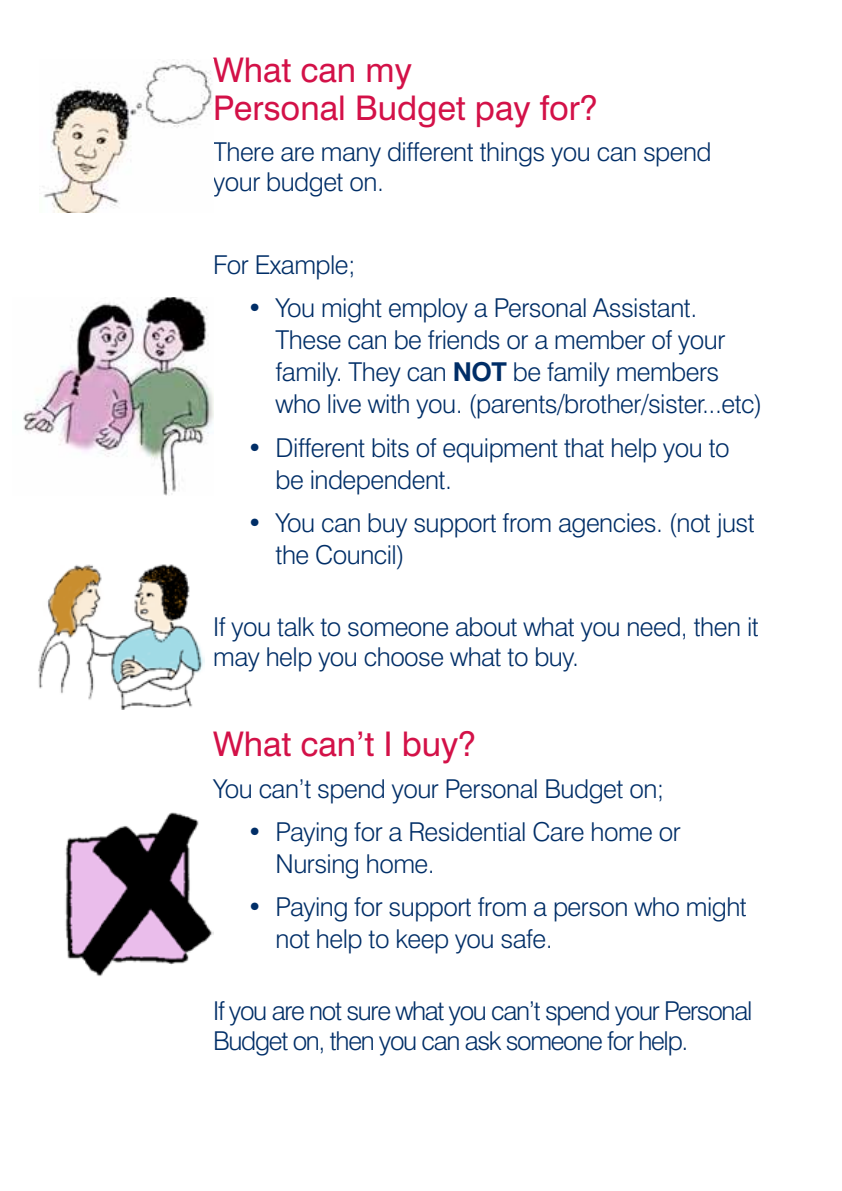
<style>
.page{position:relative;width:842px;height:1191px;background:#fff}
.page>*{position:absolute;margin:0;border:0;box-sizing:border-box;transform-origin:0 0}
.t1{font:34px/38px "Swiss 721 BT";color:#d31148}
.t2{font:300 26px/32px "Swiss 721 BT";letter-spacing:-.02em;color:#002e67}
.t3{font:300 26px/30px "Swiss 721 BT";letter-spacing:-.05em;color:#002e67}
.s1{font-weight:700}
</style>
<div class="page">
<img style="left:65px;top:812px;width:148px;height:165px">
<img style="left:38px;top:564px;width:167px;height:145px">
<img style="left:42px;top:59px;width:170px;height:153px">
<img style="left:23px;top:298px;width:190px;height:198px">
<h1 class="t1" style="left:213px;top:51px;width:386px">What can my<br>Personal Budget pay for?</h1>
<p class="t2" style="left:213px;top:137px;width:500px;line-height:30px">There are many different things you can spend your budget on.</p>
<p class="t2" style="left:213px;top:249px;width:144px">For Example;</p>
<p class="t2" style="left:276px;top:292px;width:488px;text-indent:-28px">• You might employ a Personal Assistant.<br>These can be friends or a member of your family. They can <span class="s1">NOT</span> be family members who live with you. (parents/brother/sister...etc)</p>
<p class="t2" style="left:276px;top:431px;width:456px;text-indent:-28px">• Different bits of equipment that help you to be independent.</p>
<p class="t2" style="left:276px;top:507px;width:481px;text-indent:-28px">• You can buy support from agencies. (not just the Council)</p>
<p class="t2" style="left:213px;top:611px;width:547px;line-height:30px">If you talk to someone about what you need, then it may help you choose what to buy.</p>
<h1 class="t1" style="left:213px;top:725px;width:265px">What can’t I buy?</h1>
<p class="t2" style="left:213px;top:772px;width:453px">You can’t spend your Personal Budget on;</p>
<p class="t2" style="left:276px;top:815px;width:407px;text-indent:-28px">• Paying for a Residential Care home or<br>Nursing home.</p>
<p class="t2" style="left:276px;top:891px;width:473px;text-indent:-28px">• Paying for support from a person who might not help to keep you safe.</p>
<p class="t3" style="left:213px;top:995px;width:541px">If you are not sure what you can’t spend your Personal<br>Budget on, then you can ask someone for help.</p>
</div>
